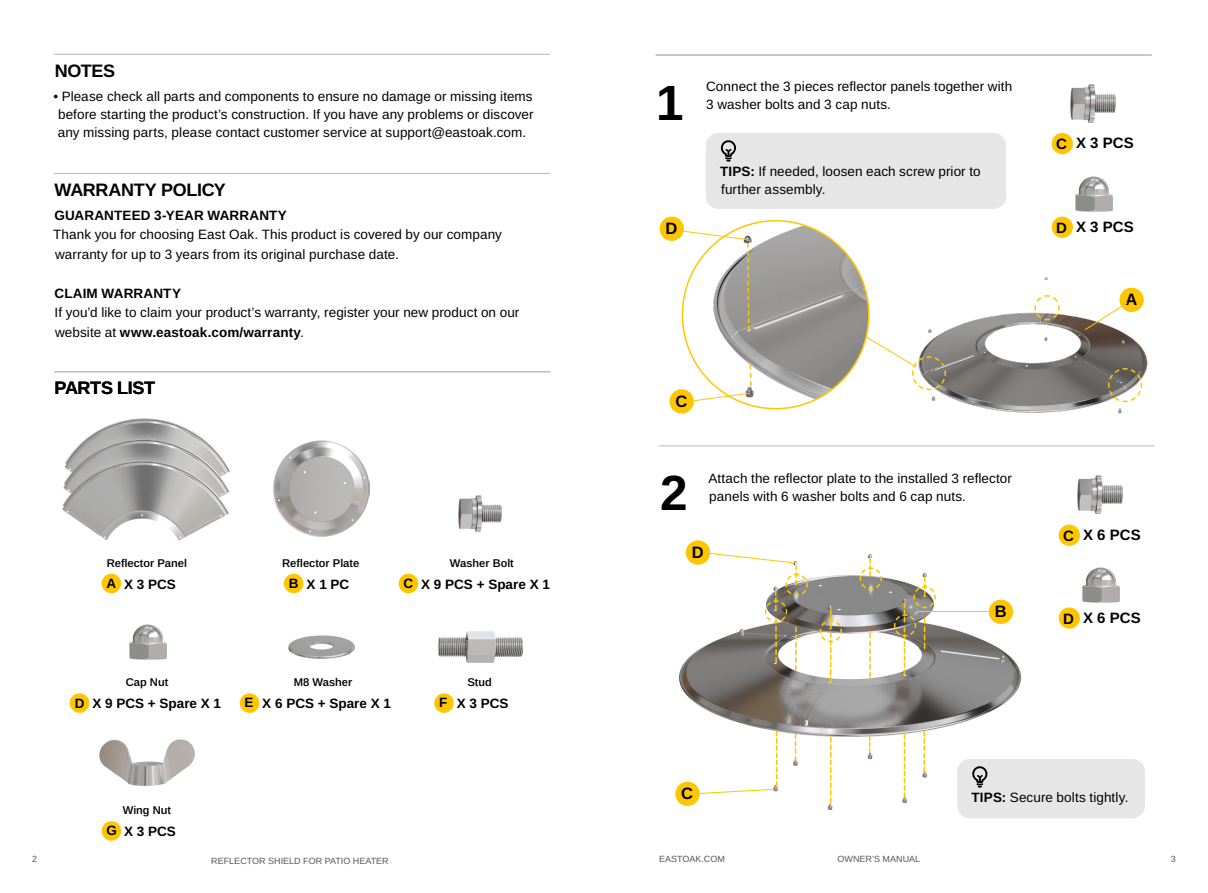
<style>
.page{position:relative;width:1208px;height:893px;background:#fff}
.page>*{position:absolute;margin:0;border:0;box-sizing:border-box;transform-origin:0 0}
.t1{font:700 49.5px "Arimo";color:#000}
.t2{font:700 18px "Arimo";letter-spacing:-.02em;color:#000}
.t3{font:700 16.5px "Arimo";color:#000}
.t4{font:700 15px "Arimo";color:#000}
.t5{font:13.5px/18px "Arimo";letter-spacing:.005em;color:#000}
.t6{font:700 13.5px "Arimo";color:#000}
.t7{font:600 11.25px "Arimo";color:#000}
.t8{font:9px "Arimo";color:#595757}
.s1{font-weight:700}
</style>
<div class="page">
<hr style="left:54px;top:54px;width:496px;height:1px;background:#b5b6b6">
<hr style="left:54px;top:371px;width:496px;height:1px;background:#b5b6b6">
<div style="left:102px;top:574px;width:19px;height:19px;background:#ffc600;border-radius:50%"></div>
<div style="left:434px;top:693px;width:20px;height:20px;background:#ffc600;border-radius:50%"></div>
<div style="left:102px;top:821px;width:19px;height:20px;background:#ffc600;border-radius:50%"></div>
<div style="left:399px;top:574px;width:19px;height:19px;background:#ffc600;border-radius:50%"></div>
<div style="left:240px;top:693px;width:19px;height:20px;background:#ffc600;border-radius:50%"></div>
<div style="left:284px;top:574px;width:19px;height:19px;background:#ffc600;border-radius:50%"></div>
<div style="left:70px;top:693px;width:19px;height:20px;background:#ffc600;border-radius:50%"></div>
<hr style="left:54px;top:173px;width:496px;height:1px;background:#b5b6b6">
<img style="left:273px;top:440px;width:96px;height:97px">
<img style="left:62px;top:419px;width:168px;height:121px">
<img style="left:458px;top:495px;width:43px;height:36px">
<img style="left:129px;top:624px;width:37px;height:35px">
<img style="left:438px;top:631px;width:84px;height:32px">
<img style="left:288px;top:636px;width:66px;height:22px">
<img style="left:99px;top:739px;width:96px;height:46px">
<hr style="left:655px;top:55px;width:496px;height:1px;background:#b5b6b6">
<div style="left:1051px;top:133px;width:22px;height:21px;background:#ffc600;border-radius:50%"></div>
<div style="left:1051px;top:217px;width:22px;height:21px;background:#ffc600;border-radius:50%"></div>
<div style="left:705px;top:133px;width:301px;height:76px;background:#e6e6e6;border-radius:13px"></div>
<svg style="left:720px;top:140px;width:16px;height:22px"></svg>
<img style="left:1070px;top:85px;width:45px;height:37px">
<img style="left:1075px;top:177px;width:37px;height:35px">
<div style="left:669px;top:389px;width:25px;height:24px;background:#ffc600;border-radius:50%"></div>
<div style="left:659px;top:217px;width:25px;height:24px;background:#ffc600;border-radius:50%"></div>
<img style="left:682px;top:221px;width:186px;height:188px">
<img style="left:928px;top:277px;width:220px;height:137px">
<div style="left:1119px;top:288px;width:24px;height:24px;background:#ffc600;border-radius:50%"></div>
<svg style="left:1084px;top:302px;width:44px;height:29px"></svg>
<svg style="left:1033px;top:294px;width:27px;height:27px"></svg>
<svg style="left:1107px;top:367px;width:35px;height:36px"></svg>
<svg style="left:865px;top:336px;width:81px;height:55px"></svg>
<svg style="left:681px;top:230px;width:69px;height:102px"></svg>
<svg style="left:691px;top:363px;width:61px;height:39px"></svg>
<hr style="left:658px;top:446px;width:496px;height:1px;background:#b5b6b6">
<div style="left:957px;top:759px;width:188px;height:59px;background:#e6e6e6;border-radius:13px"></div>
<div style="left:1058px;top:525px;width:22px;height:21px;background:#ffc600;border-radius:50%"></div>
<div style="left:1058px;top:607px;width:22px;height:22px;background:#ffc600;border-radius:50%"></div>
<img style="left:1077px;top:476px;width:45px;height:37px">
<img style="left:1082px;top:567px;width:37px;height:36px">
<img style="left:675px;top:545px;width:347px;height:265px">
<svg style="left:923px;top:732px;width:2px;height:40px"></svg>
<svg style="left:903px;top:735px;width:2px;height:62px"></svg>
<svg style="left:869px;top:737px;width:1px;height:16px"></svg>
<svg style="left:869px;top:633px;width:1px;height:44px"></svg>
<svg style="left:830px;top:737px;width:1px;height:66px"></svg>
<svg style="left:794px;top:734px;width:2px;height:26px"></svg>
<svg style="left:698px;top:731px;width:79px;height:63px"></svg>
<svg style="left:819px;top:610px;width:23px;height:72px"></svg>
<svg style="left:893px;top:577px;width:43px;height:97px"></svg>
<svg style="left:859px;top:559px;width:23px;height:31px"></svg>
<svg style="left:707px;top:552px;width:101px;height:118px"></svg>
<hr style="left:916px;top:611px;width:74px;height:1px;background:#ffc600">
<div style="left:988px;top:600px;width:25px;height:24px;background:#ffc600;border-radius:50%"></div>
<div style="left:675px;top:782px;width:24px;height:24px;background:#ffc600;border-radius:50%"></div>
<div style="left:686px;top:540px;width:24px;height:25px;background:#ffc600;border-radius:50%"></div>
<h2 class="t2" style="left:55px;top:58px;width:62px">NOTES</h2>
<p class="t5" style="left:54px;top:87px;width:481px;text-align:center">• Please check all parts and components to ensure no damage or missing items before starting the product’s construction. If you have any problems or discover any missing parts, please contact customer service at support@eastoak.com.</p>
<h2 class="t2" style="left:54px;top:177px;width:173px">WARRANTY POLICY</h2>
<p class="t6" style="left:54px;top:206px;width:234px">GUARANTEED 3-YEAR WARRANTY</p>
<p class="t5" style="left:53px;top:225px;width:450px;line-height:19.5px">Thank you for choosing East Oak. This product is covered by our company warranty for up to 3 years from its original purchase date.</p>
<p class="t6" style="left:54px;top:284px;width:128px">CLAIM WARRANTY</p>
<p class="t5" style="left:55px;top:303px;width:466px;line-height:19.5px">If you’d like to claim your product’s warranty, register your new product on our website at <span class="s1">www.eastoak.com/warranty</span>.</p>
<h2 class="t2" style="left:55px;top:376px;width:102px">PARTS LIST</h2>
<p class="t7" style="left:107px;top:555px;width:82px">Reflector Panel</p>
<p class="t6" style="left:106px;top:575px;width:71px">A X 3 PCS</p>
<p class="t7" style="left:282px;top:555px;width:79px">Reflector Plate</p>
<p class="t6" style="left:289px;top:575px;width:62px">B X 1 PC</p>
<p class="t7" style="left:450px;top:555px;width:65px">Washer Bolt</p>
<p class="t6" style="left:403px;top:575px;width:148px">C X 9 PCS + Spare X 1</p>
<p class="t7" style="left:126px;top:674px;width:44px">Cap Nut</p>
<p class="t6" style="left:75px;top:694px;width:148px">D X 9 PCS + Spare X 1</p>
<p class="t7" style="left:294px;top:674px;width:60px">M8 Washer</p>
<p class="t6" style="left:245px;top:694px;width:148px">E X 6 PCS + Spare X 1</p>
<p class="t7" style="left:467px;top:674px;width:26px">Stud</p>
<p class="t6" style="left:439px;top:694px;width:71px">F X 3 PCS</p>
<p class="t7" style="left:123px;top:802px;width:50px">Wing Nut</p>
<p class="t6" style="left:106px;top:822px;width:71px">G X 3 PCS</p>
<h1 class="t1" style="left:656px;top:68px;width:29px">1</h1>
<p class="t5" style="left:706px;top:78px;width:308px">Connect the 3 pieces reflector panels together with<br>3 washer bolts and 3 cap nuts.</p>
<p class="t3" style="left:665px;top:217px;width:13px">D</p>
<p class="t5" style="left:720px;top:163px;width:262px"><span class="s1">TIPS:</span> If needed, loosen each screw prior to further assembly.</p>
<p class="t3" style="left:675px;top:389px;width:13px">C</p>
<h1 class="t1" style="left:660px;top:459px;width:29px">2</h1>
<p class="t5" style="left:708px;top:469px;width:305px">Attach the reflector plate to the installed 3 reflector panels with 6 washer bolts and 6 cap nuts.</p>
<p class="t3" style="left:692px;top:540px;width:13px">D</p>
<p class="t3" style="left:994px;top:600px;width:13px">B</p>
<p class="t4" style="left:1056px;top:133px;width:79px">C X 3 PCS</p>
<p class="t4" style="left:1056px;top:216px;width:79px">D X 3 PCS</p>
<p class="t3" style="left:1125px;top:288px;width:13px">A</p>
<p class="t4" style="left:1063px;top:524px;width:79px">C X 6 PCS</p>
<p class="t4" style="left:1063px;top:607px;width:79px">D X 6 PCS</p>
<p class="t3" style="left:681px;top:782px;width:13px">C</p>
<p class="t5" style="left:971px;top:789px;width:158px"><span class="s1">TIPS:</span> Secure bolts tightly.</p>
<p class="t8" style="left:32px;top:853px;width:7px">2</p>
<p class="t8" style="left:211px;top:855px;width:179px">REFLECTOR SHIELD FOR PATIO HEATER</p>
<p class="t8" style="left:659px;top:853px;width:67px">EASTOAK.COM</p>
<p class="t8" style="left:837px;top:853px;width:84px">OWNER’S MANUAL</p>
<p class="t8" style="left:1171px;top:853px;width:7px">3</p>
</div>
